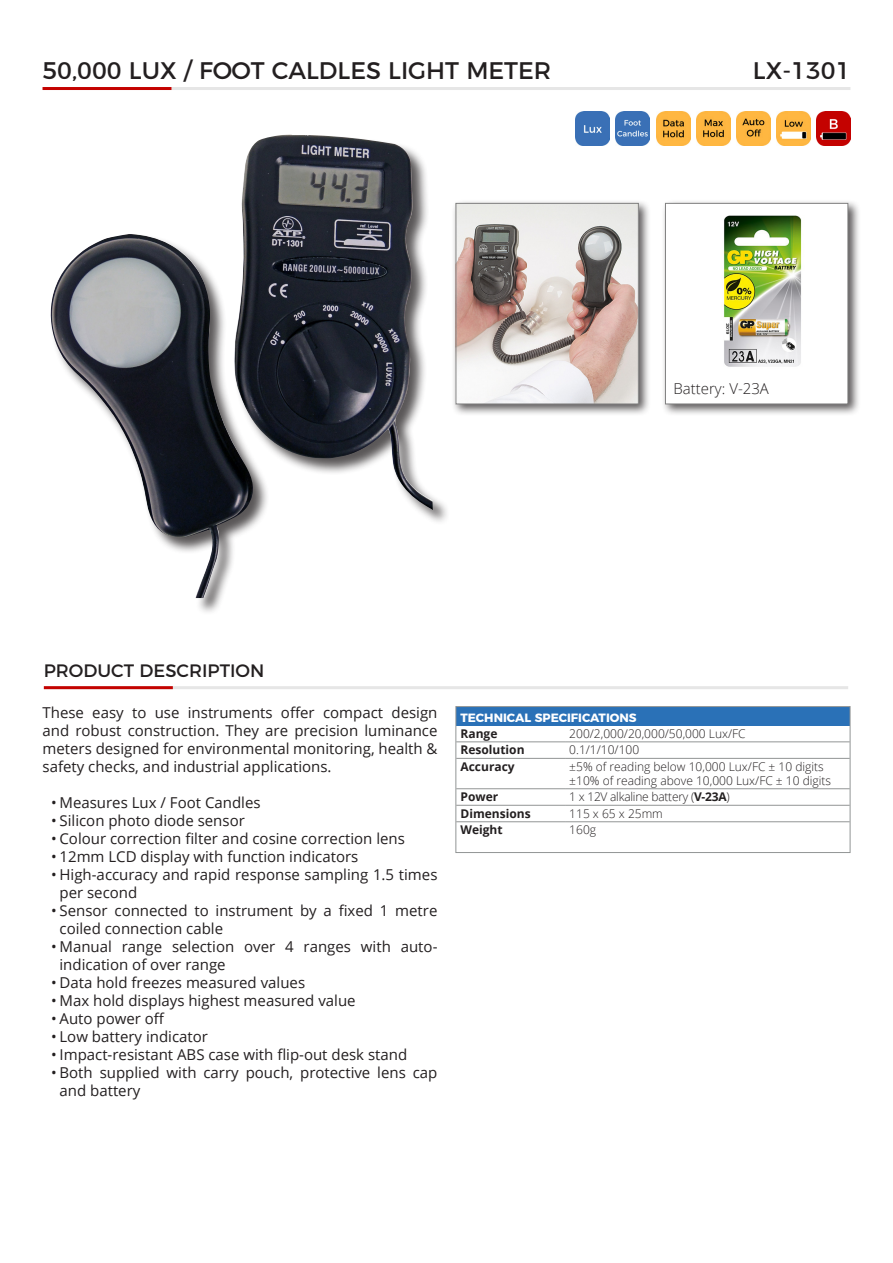
<style>
.page{position:relative;width:893px;height:1263px;background:#fff}
.page>*{position:absolute;margin:0;border:0;box-sizing:border-box;transform-origin:0 0}
.t1{font:24px "Montserrat";color:#231f20}
.t2{font:18px "Montserrat";color:#231f20}
.Basic{font:15px/18px "Open Sans";color:#231f20}
.t3{font:300 15px "Open Sans";color:#231f20}
.Open_Sans_Tech_Spec{font:300 12px "Open Sans";color:#231f20}
.Open_Sans_Tech_Spec-2{font:700 12px "Open Sans";color:#231f20}
.Open_Sans_Tech_Spec-3{font:300 12px "Open Sans";letter-spacing:-.02em;color:#231f20}
.Tech_Spec_HEading{font:700 12px "Montserrat";color:#fff}
.s1{font-weight:700}
</style>
<div class="page">
<hr style="left:44px;top:686px;width:804px;height:3px;background:#e6e6e6">
<hr style="left:171px;top:87px;width:679px;height:3px;background:#e6e6e6">
<hr style="left:44px;top:686px;width:129px;height:3px;background:#c40200">
<hr style="left:43px;top:87px;width:128px;height:3px;background:#c40200">
<div style="left:452px;top:199px;width:199px;height:218px;background:#231f20;opacity:.75"></div>
<img style="left:458px;top:205px;width:179px;height:197px">
<div style="left:456px;top:203px;width:183px;height:201px;border:1px solid #818181"></div>
<div style="left:661px;top:199px;width:200px;height:218px;background:#231f20;opacity:.75"></div>
<div style="left:665px;top:203px;width:183px;height:201px;background:#fff"></div>
<img style="left:723px;top:215px;width:79px;height:152px">
<div style="left:665px;top:203px;width:183px;height:201px;border:1px solid #818181"></div>
<img style="left:50px;top:134px;width:383px;height:464px">
<img style="left:736px;top:111px;width:34px;height:34px">
<img style="left:576px;top:111px;width:34px;height:34px">
<img style="left:776px;top:111px;width:34px;height:34px">
<img style="left:656px;top:111px;width:34px;height:34px">
<img style="left:616px;top:111px;width:34px;height:34px">
<img style="left:816px;top:111px;width:34px;height:34px">
<img style="left:696px;top:111px;width:34px;height:34px">
<div style="left:456px;top:707px;width:394px;height:18px;background:#2a71b7"></div>
<hr style="left:456px;top:742px;width:109px;height:1px;background:#929595">
<hr style="left:565px;top:742px;width:285px;height:1px;background:#929595">
<hr style="left:456px;top:758px;width:109px;height:1px;background:#929595">
<hr style="left:565px;top:758px;width:285px;height:1px;background:#929595">
<hr style="left:456px;top:788px;width:109px;height:1px;background:#929595">
<hr style="left:565px;top:788px;width:285px;height:1px;background:#929595">
<hr style="left:456px;top:805px;width:109px;height:1px;background:#929595">
<hr style="left:565px;top:805px;width:285px;height:1px;background:#929595">
<hr style="left:456px;top:821px;width:109px;height:1px;background:#929595">
<hr style="left:565px;top:821px;width:285px;height:1px;background:#929595">
<div style="left:455px;top:706px;width:395px;height:147px;border:1px solid #929595"></div>
<p class="t1" style="left:43px;top:51px;width:510px">50,000 LUX / FOOT CALDLES LIGHT METER</p>
<p class="t1" style="left:753px;top:51px;width:99px">LX-1301</p>
<p class="t3" style="left:673px;top:379px;width:97px">Battery: V-23A</p>
<p class="t2" style="left:44px;top:656px;width:222px">PRODUCT DESCRIPTION</p>
<p class="Basic" style="left:43px;top:703px;width:396px;text-align:justify">These easy to use instruments offer compact design and robust construction. They are precision luminance meters designed for environmental monitoring, health &amp; safety checks, and industrial applications.</p>
<p class="Basic" style="left:51px;top:793px;width:211px">• Measures Lux / Foot Candles</p>
<p class="Basic" style="left:51px;top:811px;width:195px">• Silicon photo diode sensor</p>
<p class="Basic" style="left:51px;top:829px;width:355px">• Colour correction filter and cosine correction lens</p>
<p class="Basic" style="left:51px;top:847px;width:309px">• 12mm LCD display with function indicators</p>
<p class="Basic" style="left:60px;top:865px;width:379px;text-indent:-9px">• High-accuracy and rapid response sampling 1.5 times per second</p>
<p class="Basic" style="left:60px;top:901px;width:379px;text-indent:-9px">• Sensor connected to instrument by a fixed 1 metre coiled connection cable</p>
<p class="Basic" style="left:60px;top:937px;width:379px;text-indent:-9px">• Manual range selection over 4 ranges with auto&shy;indication of over range</p>
<p class="Basic" style="left:51px;top:973px;width:256px">• Data hold freezes measured values</p>
<p class="Basic" style="left:51px;top:991px;width:306px">• Max hold displays highest measured value</p>
<p class="Basic" style="left:51px;top:1009px;width:115px">• Auto power off</p>
<p class="Basic" style="left:51px;top:1027px;width:158px">• Low battery indicator</p>
<p class="Basic" style="left:51px;top:1045px;width:358px">• Impact-resistant ABS case with flip-out desk stand</p>
<p class="Basic" style="left:60px;top:1063px;width:379px;text-indent:-9px">• Both supplied with carry pouch, protective lens cap and battery</p>
<p class="Tech_Spec_HEading" style="left:460px;top:708px;width:178px">TECHNICAL SPECIFICATIONS</p>
<p class="Open_Sans_Tech_Spec-2" style="left:460px;top:725px;width:38px">Range</p>
<p class="Open_Sans_Tech_Spec" style="left:569px;top:725px;width:178px">200/2,000/20,000/50,000 Lux/FC</p>
<p class="Open_Sans_Tech_Spec-2" style="left:460px;top:742px;width:66px">Resolution</p>
<p class="Open_Sans_Tech_Spec" style="left:569px;top:742px;width:71px">0.1/1/10/100</p>
<p class="Open_Sans_Tech_Spec-2" style="left:460px;top:758px;width:56px">Accuracy</p>
<p class="Open_Sans_Tech_Spec" style="left:569px;top:758px;width:256px">±5% of reading below 10,000 Lux/FC ± 10 digits</p>
<p class="Open_Sans_Tech_Spec" style="left:569px;top:773px;width:263px">±10% of reading above 10,000 Lux/FC ± 10 digits</p>
<p class="Open_Sans_Tech_Spec-2" style="left:460px;top:788px;width:39px">Power</p>
<p class="Open_Sans_Tech_Spec-3" style="left:569px;top:789px;width:162px">1 x 12V alkaline battery (<span class="s1">V-23A</span>)</p>
<p class="Open_Sans_Tech_Spec-2" style="left:460px;top:805px;width:72px">Dimensions</p>
<p class="Open_Sans_Tech_Spec" style="left:569px;top:805px;width:95px">115 x 65 x 25mm</p>
<p class="Open_Sans_Tech_Spec-2" style="left:460px;top:821px;width:44px">Weight</p>
<p class="Open_Sans_Tech_Spec" style="left:569px;top:822px;width:28px">160g</p>
</div>
